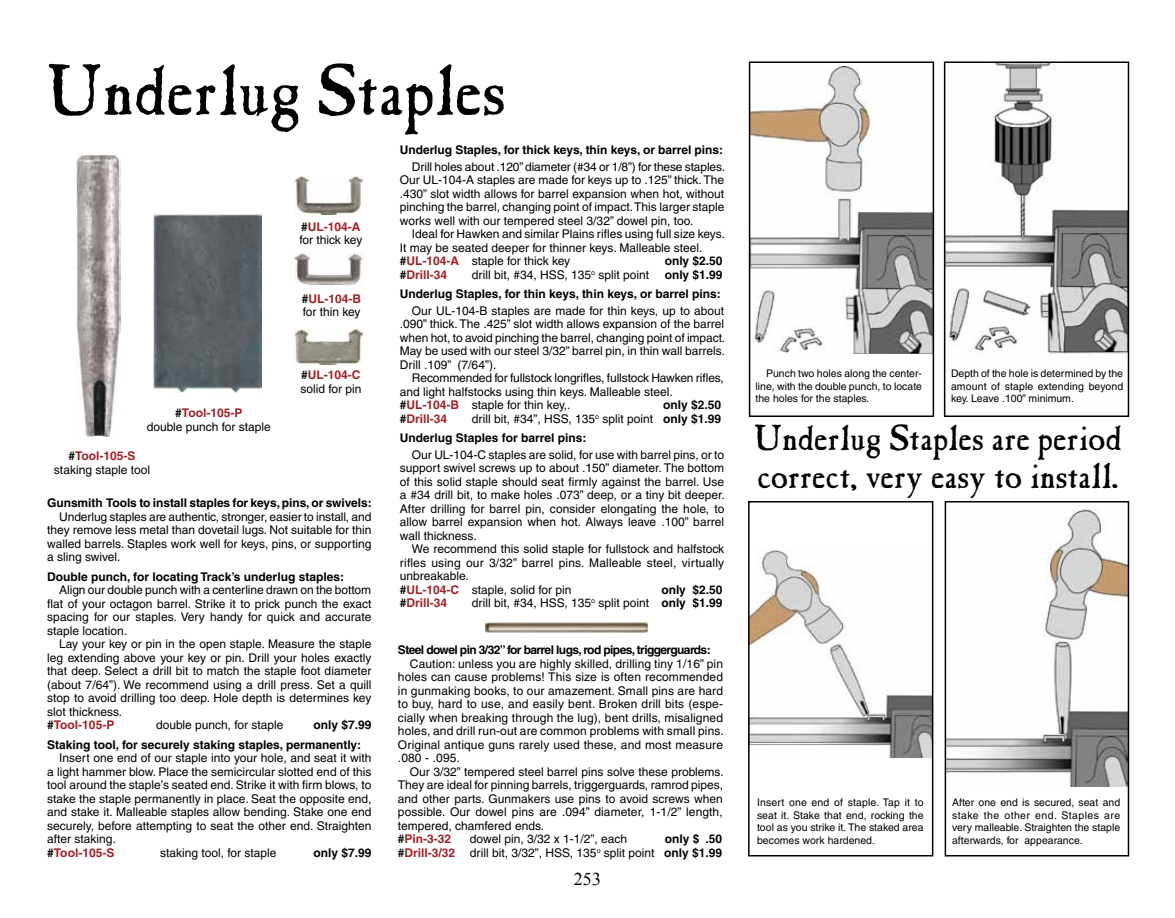
<style>
.page{position:relative;width:1175px;height:918px;background:#fff}
.page>*{position:absolute;margin:0;border:0;box-sizing:border-box;transform-origin:0 0}
.t1{font:72px "Caslon Antique";color:#000}
.t2{font:36px/37.5px "Caslon Antique";color:#000}
.t3{font:18px "Times New Roman";color:#000}
.t4{font:12px/13.5px "Helvetica";color:#000}
.t5{font:700 12px/19.5px "Helvetica";color:#000}
.t6{font:700 12px "Helvetica";letter-spacing:-.05em;color:#000}
.t7{font:700 12px "Helvetica";color:#9f2228}
.t8{font:10.5px/12.6px "Helvetica";color:#000;text-align:justify}
.s1{font-weight:700}
.s2{font-weight:700;color:#9f2228}
.s3{color:#000}
.s4{font-weight:400}
</style>
<div class="page">
<img style="left:947px;top:509px;width:179px;height:278px">
<div style="left:944px;top:501px;width:185px;height:355px;border:2px solid #000"></div>
<img style="left:751px;top:549px;width:179px;height:209px">
<div style="left:748px;top:501px;width:185px;height:355px;border:2px solid #000"></div>
<img style="left:947px;top:65px;width:179px;height:290px">
<div style="left:944px;top:62px;width:185px;height:355px;border:2px solid #000"></div>
<img style="left:751px;top:67px;width:180px;height:286px">
<div style="left:748px;top:62px;width:186px;height:355px;border:2px solid #000"></div>
<img style="left:75px;top:155px;width:46px;height:281px">
<img style="left:486px;top:622px;width:162px;height:10px">
<img style="left:295px;top:329px;width:67px;height:36px">
<img style="left:295px;top:176px;width:67px;height:38px">
<img style="left:295px;top:254px;width:67px;height:30px">
<img style="left:153px;top:214px;width:108px;height:179px">
<h1 class="t1" style="left:47px;top:48px;width:460px">Underlug Staples</h1>
<p class="t4" style="left:299px;top:220px;width:64px"><span class="s1">#</span><span class="s2">UL-104-A </span>for thick key</p>
<p class="t4" style="left:302px;top:292px;width:61px"><span class="s1">#</span><span class="s2">UL-104-B </span>for thin key</p>
<p class="t4" style="left:147px;top:406px;width:126px;text-align:center"><span class="s1">#</span><span class="s2">Tool-105-P<br></span>double punch for staple</p>
<p class="t4" style="left:54px;top:449px;width:98px;text-align:center"><span class="s1">#</span><span class="s2">Tool-105-S </span>staking staple tool</p>
<p class="t4" style="left:300px;top:368px;width:62px"><span class="s1">#</span><span class="s2">UL-104-C </span>solid for pin</p>
<p class="t5" style="left:47px;top:493px;width:326px">Gunsmith Tools to install staples for keys, pins, or swivels:</p>
<p class="t4" style="left:47px;top:510px;width:325px;text-align:justify;text-indent:12px">Underlug staples are authentic, stronger, easier to install, and they remove less metal than dovetail lugs. Not suitable for thin walled barrels. Staples work well for keys, pins, or supporting a sling swivel.</p>
<p class="t5" style="left:47px;top:567px;width:298px">Double punch, for locating Track’s underlug staples:</p>
<p class="t4" style="left:47px;top:583px;width:326px;text-align:justify;text-indent:12px">Align our double punch with a centerline drawn on the bottom flat of your octagon barrel. Strike it to prick punch the exact spacing for our staples. Very handy for quick and accurate staple location.</p>
<p class="t4" style="left:47px;top:637px;width:326px;text-indent:12px">Lay your key or pin in the open staple. Measure the staple leg extending above your key or pin. Drill your holes exactly that deep. Select a drill bit to match the staple foot diameter (about 7/64”). We recommend using a drill press. Set a quill stop to avoid drilling too deep. Hole depth is determines key slot thickness.<br><span class="s1">#</span><span class="s2">Tool-105-P</span></p>
<p class="t5" style="left:47px;top:715px;width:325px;text-indent:266px">only $7.99<br>Staking tool, for securely staking staples, permanently:</p>
<p class="t4" style="left:47px;top:751px;width:326px;text-indent:12px">Insert one end of our staple into your hole, and seat it with a light hammer blow. Place the semicircular slotted end of this tool around the staple’s seated end. Strike it with firm blows, to stake the staple permanently in place. Seat the opposite end, and stake it. Malleable staples allow bending. Stake one end securely, before attempting to seat the other end. Straighten after staking.<br><span class="s1">#</span><span class="s2">Tool-105-S</span></p>
<p class="t4" style="left:156px;top:718px;width:129px">double punch, for staple</p>
<p class="t4" style="left:160px;top:846px;width:118px">staking tool, for staple</p>
<p class="t5" style="left:313px;top:843px;width:59px">only $7.99</p>
<p class="t5" style="left:400px;top:140px;width:324px">Underlug Staples, for thick keys, thin keys, or barrel pins:</p>
<p class="t4" style="left:400px;top:160px;width:327px;text-align:justify;text-indent:12px">Drill holes about .120” diameter (#34 or 1/8”) for these staples.<br>Our UL-104-A staples are made for keys up to .125” thick. The .430” slot width allows for barrel expansion when hot, without pinching the barrel, changing point of impact. This larger staple works well with our tempered steel 3/32” dowel pin, too.</p>
<p class="t4" style="left:400px;top:227px;width:326px;text-indent:12px">Ideal for Hawken and similar Plains rifles using full size keys.<br>It may be seated deeper for thinner keys. Malleable steel. <span class="s1">#</span><span class="s2">UL-104-A</span> staple for thick key</p>
<p class="t5" style="left:664px;top:251px;width:59px">only $2.50</p>
<p class="t5" style="left:400px;top:264px;width:324px;text-align:right">only $1.99<br>Underlug Staples, for thin keys, thin keys, or barrel pins:</p>
<p class="t4" style="left:400px;top:304px;width:327px;text-align:justify;text-indent:12px">Our UL-104-B staples are made for thin keys, up to about .090” thick. The .425” slot width allows expansion of the barrel when hot, to avoid pinching the barrel, changing point of impact.<br>May be used with our steel 3/32” barrel pin, in thin wall barrels.<br>Drill .109” (7/64”).</p>
<p class="t4" style="left:400px;top:371px;width:325px;text-indent:12px">Recommended for fullstock longrifles, fullstock Hawken rifles, and light halfstocks using thin keys. Malleable steel. <span class="s1">#</span><span class="s2">UL-104-B</span> staple for thin key,.</p>
<p class="t7" style="left:400px;top:267px;width:49px"><span class="s3">#</span>Drill-34</p>
<p class="t4" style="left:472px;top:268px;width:179px">drill bit, #34, HSS, 135<sup>o</sup> split point</p>
<p class="t5" style="left:663px;top:395px;width:59px">only $2.50</p>
<p class="t5" style="left:400px;top:408px;width:322px;text-indent:72px"><span class="s4">drill bit, #34”, HSS, 135</span><sup>o</sup> <span class="s4">split point</span> only $1.99<br>Underlug Staples for barrel pins:</p>
<p class="t4" style="left:400px;top:448px;width:326px;text-align:justify;text-indent:12px">Our UL-104-C staples are solid, for use with barrel pins, or to support swivel screws up to about .150” diameter. The bottom of this solid staple should seat firmly against the barrel. Use a #34 drill bit, to make holes .073” deep, or a tiny bit deeper.<br>After drilling for barrel pin, consider elongating the hole, to allow barrel expansion when hot. Always leave .100” barrel wall thickness.</p>
<p class="t4" style="left:400px;top:542px;width:326px;text-indent:12px">We recommend this solid staple for fullstock and halfstock rifles using our 3/32” barrel pins. Malleable steel, virtually unbreakable.<br><span class="s1">#</span><span class="s2">UL-104-C</span> staple, solid for pin</p>
<p class="t7" style="left:400px;top:411px;width:49px"><span class="s3">#</span>Drill-34</p>
<p class="t5" style="left:661px;top:579px;width:63px">only $2.50</p>
<p class="t7" style="left:400px;top:595px;width:49px"><span class="s3">#</span>Drill-34</p>
<p class="t4" style="left:472px;top:596px;width:252px">drill bit, #34, HSS, 135<sup>o</sup> split point <span class="s1">only $1.99</span></p>
<p class="t6" style="left:398px;top:643px;width:314px">Steel dowel pin 3/32” for barrel lugs, rod pipes, triggerguards:</p>
<p class="t4" style="left:398px;top:657px;width:327px;text-align:justify;text-indent:12px">Caution: unless you are highly skilled, drilling tiny 1/16” pin holes can cause problems! This size is often recommended in gunmaking books, to our amazement. Small pins are hard to buy, hard to use, and easily bent. Broken drill bits (espe&shy;cially when breaking through the lug), bent drills, misaligned holes, and drill run-out are common problems with small pins.<br>Original antique guns rarely used these, and most measure .080 - .095.</p>
<p class="t4" style="left:398px;top:765px;width:327px;text-indent:12px">Our 3/32” tempered steel barrel pins solve these problems.<br>They are ideal for pinning barrels, triggerguards, ramrod pipes, and other parts. Gunmakers use pins to avoid screws when possible. Our dowel pins are .094” diameter, 1-1/2” length, tempered, chamfered ends.<br><span class="s1">#</span><span class="s2">Pin-3-32</span></p>
<p class="t4" style="left:398px;top:832px;width:325px;text-align:right"><span class="s1">only $ .50<br>#</span><span class="s2">Drill-3/32</span> drill bit, 3/32”, HSS, 135<sup>o</sup> split point <span class="s1">only $1.99</span></p>
<p class="t4" style="left:470px;top:832px;width:159px">dowel pin, 3/32 x 1-1/2”, each</p>
<h3 class="t3" style="left:574px;top:867px;width:28px">253</h3>
<p class="t8" style="left:951px;top:367px;width:174px">Depth of the hole is determined by the amount of staple extending beyond key. Leave .100” minimum.</p>
<p class="t8" style="left:755px;top:367px;width:168px;text-indent:10px">Punch two holes along the center&shy;line, with the double punch, to locate the holes for the staples.</p>
<h2 class="t2" style="left:754px;top:420px;width:369px">Underlug Staples are period correct, very easy to install.</h2>
<p class="t8" style="left:757px;top:796px;width:168px">Insert one end of staple. Tap it to seat it. Stake that end, rocking the tool as you strike it. The staked area becomes work hardened.</p>
<p class="t8" style="left:952px;top:796px;width:169px">After one end is secured, seat and stake the other end. Staples are very malleable. Straighten the staple afterwards, for appearance.</p>
</div>
